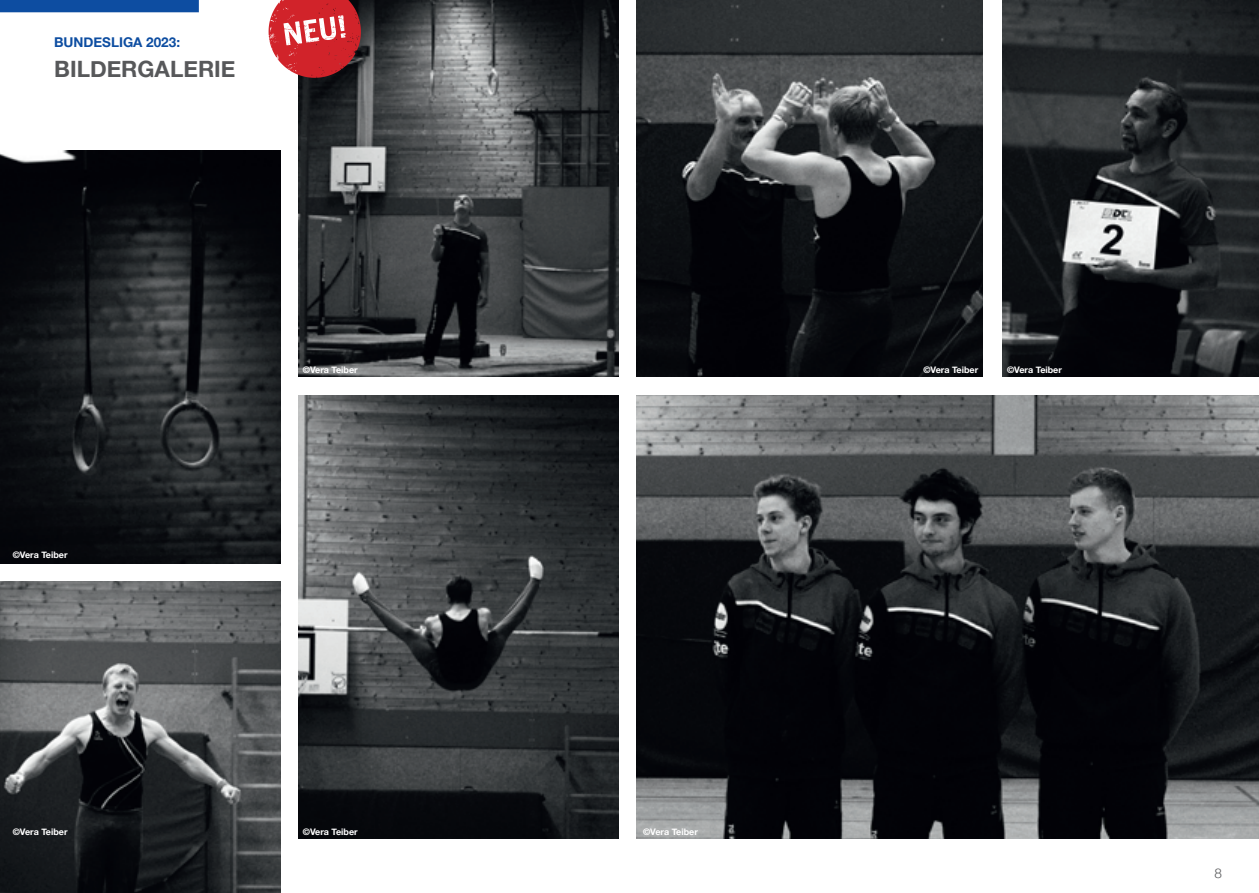
<style>
.page{position:relative;width:1259px;height:893px;background:#fff}
.page>*{position:absolute;margin:0;border:0;box-sizing:border-box;transform-origin:0 0}
.t1{font:700 22.5px "Helvetica Neue";color:#57585a}
.t2{font:700 13.5px "Helvetica Neue";color:#0d4da1}
.t3{font:300 13.5px "Helvetica Neue";color:#57585a}
.t4{font:700 9px "Helvetica Neue";color:#fff}
</style>
<div class="page">
<img style="left:298px;top:0;width:320px;height:377px">
<img style="left:636px;top:396px;width:623px;height:443px">
<img style="left:636px;top:0;width:346px;height:377px">
<img style="left:1002px;top:0;width:257px;height:377px">
<img style="left:0;top:151px;width:281px;height:412px">
<img style="left:298px;top:396px;width:320px;height:443px">
<img style="left:0;top:582px;width:281px;height:311px">
<div style="left:0;top:0;width:199px;height:12px;background:#0d4da1"></div>
<svg style="left:268px;top:0;width:93px;height:78px;background:#c94b50"></svg>
<h2 class="t2" style="left:54px;top:31px;width:128px">BUNDESLIGA 2023:</h2>
<h1 class="t1" style="left:54px;top:51px;width:183px">BILDERGALERIE</h1>
<p class="t4" style="left:13px;top:548px;width:56px">©Vera Teiber</p>
<p class="t4" style="left:303px;top:362px;width:56px">©Vera Teiber</p>
<p class="t4" style="left:923px;top:362px;width:56px">©Vera Teiber</p>
<p class="t4" style="left:1007px;top:362px;width:56px">©Vera Teiber</p>
<p class="t4" style="left:13px;top:825px;width:56px">©Vera Teiber</p>
<p class="t4" style="left:303px;top:825px;width:56px">©Vera Teiber</p>
<p class="t4" style="left:643px;top:825px;width:56px">©Vera Teiber</p>
<h2 class="t3" style="left:1214px;top:863px;width:9px">8</h2>
</div>
